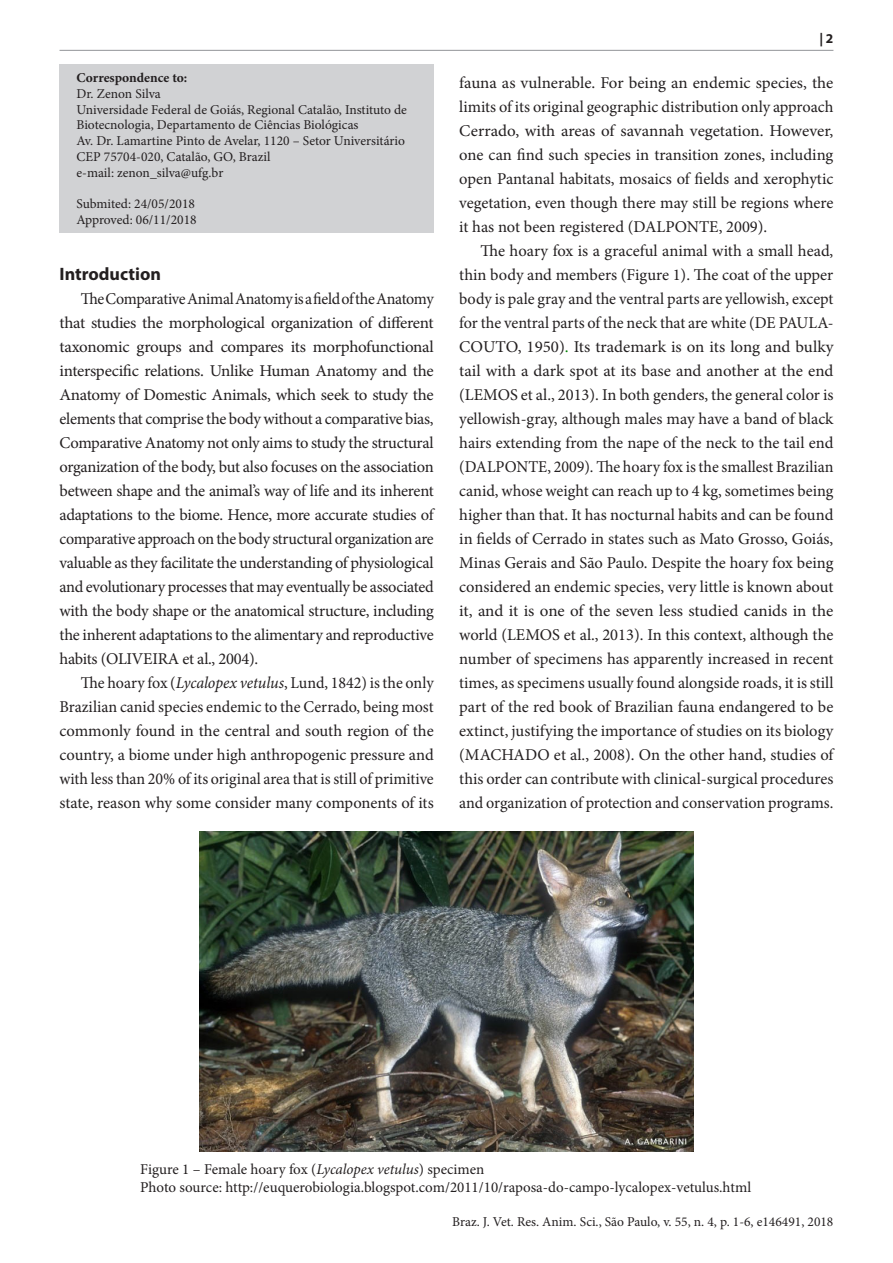
<style>
.page{position:relative;width:893px;height:1263px;background:#fff}
.page>*{position:absolute;margin:0;border:0;box-sizing:border-box;transform-origin:0 0}
.sub1{font:700 18px "Myriad Pro";color:#231f20}
.texto{font:16.5px/24px "Minion Pro";letter-spacing:-.01em;color:#231f20;text-align:justify}
.legenda{font:15px "Minion Pro";color:#231f20}
.titulo_tabela{font:15px "Minion Pro";color:#231f20}
.correspondencia{font:13.5px/15.8px "Minion Pro";color:#231f20}
.correspondencia-2{font:700 13.5px "Minion Pro";color:#231f20}
.t1{font:700 13.5px "Myriad Pro";color:#231f20}
.s1{font-style:italic}
.s2{color:#008000}
</style>
<div class="page">
<hr style="left:60px;top:50px;width:773px;height:1px;background:#939598">
<div style="left:60px;top:64px;width:374px;height:168px;background:#d1d2d4"></div>
<img style="left:200px;top:832px;width:493px;height:320px">
<p class="correspondencia-2" style="left:77px;top:68px;width:112px">Correspondence to:</p>
<p class="correspondencia" style="left:77px;top:86px;width:86px">Dr. Zenon Silva</p>
<p class="correspondencia" style="left:77px;top:101px;width:332px">Universidade Federal de Goiás, Regional Catalão, Instituto de<br>Biotecnologia, Departamento de Ciências Biológicas</p>
<p class="correspondencia" style="left:77px;top:133px;width:330px">Av. Dr. Lamartine Pinto de Avelar, 1120 – Setor Universitário</p>
<p class="correspondencia" style="left:77px;top:149px;width:195px">CEP 75704-020, Catalão, GO, Brazil</p>
<p class="correspondencia" style="left:77px;top:164px;width:148px">e-mail: zenon_silva@ufg.br</p>
<p class="correspondencia" style="left:77px;top:196px;width:120px">Submited: 24/05/2018</p>
<p class="correspondencia" style="left:77px;top:212px;width:122px">Approved: 06/11/2018</p>
<p class="sub1" style="left:60px;top:262px;width:103px">Introduction</p>
<p class="texto" style="left:60px;top:287px;width:376px;text-indent:21px">The Comparative Animal Anatomy is a field of the Anatomy that studies the morphological organization of different taxonomic groups and compares its morphofunctional interspecific relations. Unlike Human Anatomy and the Anatomy of Domestic Animals, which seek to study the elements that comprise the body without a comparative bias, Comparative Anatomy not only aims to study the structural organization of the body, but also focuses on the association between shape and the animal’s way of life and its inherent adaptations to the biome. Hence, more accurate studies of comparative approach on the body structural organization are valuable as they facilitate the understanding of physiological and evolutionary processes that may eventually be associated with the body shape or the anatomical structure, including the inherent adaptations to the alimentary and reproductive habits (OLIVEIRA et al., 2004).</p>
<p class="texto" style="left:60px;top:671px;width:376px;text-indent:21px">The hoary fox (<span class="s1">Lycalopex vetulus</span>, Lund, 1842) is the only Brazilian canid species endemic to the Cerrado, being most commonly found in the central and south region of the country, a biome under high anthropogenic pressure and with less than 20% of its original area that is still of primitive state, reason why some consider many components of its</p>
<p class="t1" style="left:819px;top:30px;width:16px">| 2</p>
<p class="texto" style="left:459px;top:71px;width:376px">fauna as vulnerable. For being an endemic species, the limits of its original geographic distribution only approach Cerrado, with areas of savannah vegetation. However, one can find such species in transition zones, including open Pantanal habitats, mosaics of fields and xerophytic vegetation, even though there may still be regions where it has not been registered (DALPONTE, 2009).</p>
<p class="texto" style="left:459px;top:239px;width:376px;text-indent:21px">The hoary fox is a graceful animal with a small head, thin body and members (Figure 1). The coat of the upper body is pale gray and the ventral parts are yellowish, except for the ventral parts of the neck that are white (DE PAULA-COUTO, 1950)<span class="s2">.</span> Its trademark is on its long and bulky tail with a dark spot at its base and another at the end (LEMOS et al., 2013). In both genders, the general color is yellowish-gray, although males may have a band of black hairs extending from the nape of the neck to the tail end (DALPONTE, 2009). The hoary fox is the smallest Brazilian canid, whose weight can reach up to 4 kg, sometimes being higher than that. It has nocturnal habits and can be found in fields of Cerrado in states such as Mato Grosso, Goiás, Minas Gerais and São Paulo. Despite the hoary fox being considered an endemic species, very little is known about it, and it is one of the seven less studied canids in the world (LEMOS et al., 2013). In this context, although the number of specimens has apparently increased in recent times, as specimens usually found alongside roads, it is still part of the red book of Brazilian fauna endangered to be extinct, justifying the importance of studies on its biology (MACHADO et al., 2008). On the other hand, studies of this order can contribute with clinical-surgical procedures and organization of protection and conservation programs.</p>
<p class="titulo_tabela" style="left:140px;top:1159px;width:346px">Figure 1 – Female hoary fox (<span class="s1">Lycalopex vetulus</span>) specimen</p>
<p class="legenda" style="left:140px;top:1177px;width:612px">Photo source: http://euquerobiologia.blogspot.com/2011/10/raposa-do-campo-lycalopex-vetulus.html</p>
<p class="correspondencia" style="left:452px;top:1213px;width:383px">Braz. J. Vet. Res. Anim. Sci., São Paulo, v. 55, n. 4, p. 1-6, e146491, 2018</p>
</div>
